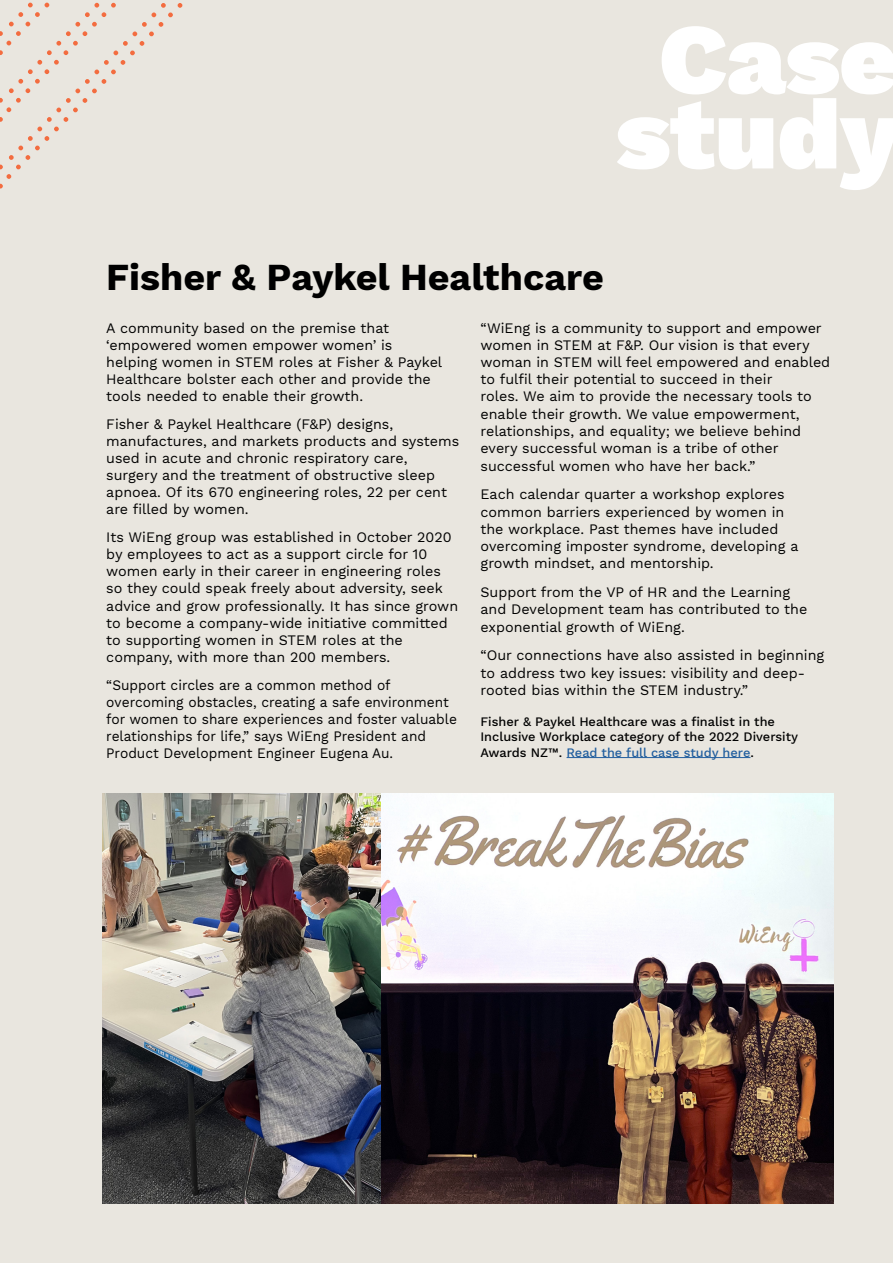
<style>
.page{position:relative;width:893px;height:1263px;background:#e9e6df}
.page>*{position:absolute;margin:0;border:0;box-sizing:border-box;transform-origin:0 0}
.t1{font:900 100.5px/75px "Work Sans";color:#fff;text-align:center}
.t2{font:700 37.5px "Work Sans";color:#000}
.t3{font:14.25px/17.1px "Work Sans";color:#000}
.t4{font:14.25px/17.1px "Work Sans";color:#000;scale:.96 1}
.t5{font:500 12.75px/15.3px "Work Sans";color:#000}
.s1{color:#215e9e}
</style>
<div class="page">
<svg style="left:0;top:3px;width:182px;height:185px"></svg>
<hr style="left:567px;top:757px;width:183px;height:1px;background:#215e9e">
<img style="left:381px;top:794px;width:452px;height:409px">
<img style="left:102px;top:794px;width:279px;height:409px">
<h1 class="t1" style="left:616px;top:27px;width:285px">Case study</h1>
<h2 class="t2" style="left:106px;top:256px;width:499px">Fisher &amp; Paykel Healthcare</h2>
<p class="t3" style="left:106px;top:320px;width:337px">A community based on the premise that ‘empowered women empower women’ is helping women in STEM roles at Fisher &amp; Paykel Healthcare bolster each other and provide the tools needed to enable their growth.</p>
<p class="t3" style="left:106px;top:416px;width:354px">Fisher &amp; Paykel Healthcare (F&amp;P) designs, manufactures, and markets products and systems used in acute and chronic respiratory care, surgery and the treatment of obstructive sleep apnoea. Of its 670 engineering roles, 22 per cent are filled by women.</p>
<p class="t3" style="left:106px;top:529px;width:353px">Its WiEng group was established in October 2020 by employees to act as a support circle for 10 women early in their career in engineering roles so they could speak freely about adversity, seek advice and grow professionally. It has since grown to become a company-wide initiative committed to supporting women in STEM roles at the company, with more than 200 members.</p>
<p class="t4" style="left:106px;top:677px;width:367px">“Support circles are a common method of overcoming obstacles, creating a safe environment for women to share experiences and foster valuable relationships for life,” says WiEng President and Product Development Engineer Eugena Au.</p>
<p class="t3" style="left:480px;top:320px;width:351px">“WiEng is a community to support and empower women in STEM at F&amp;P. Our vision is that every woman in STEM will feel empowered and enabled to fulfil their potential to succeed in their<br>roles. We aim to provide the necessary tools to enable their growth. We value empowerment, relationships, and equality; we believe behind every successful woman is a tribe of other successful women who have her back.”</p>
<p class="t3" style="left:480px;top:486px;width:320px">Each calendar quarter a workshop explores common barriers experienced by women in the workplace. Past themes have included overcoming imposter syndrome, developing a growth mindset, and mentorship.</p>
<p class="t3" style="left:480px;top:584px;width:328px">Support from the VP of HR and the Learning and Development team has contributed to the exponential growth of WiEng.</p>
<p class="t3" style="left:480px;top:647px;width:345px">“Our connections have also assisted in beginning to address two key issues: visibility and deep&shy;rooted bias within the STEM industry.”</p>
<p class="t5" style="left:480px;top:715px;width:319px">Fisher &amp; Paykel Healthcare was a finalist in the<br>Inclusive Workplace category of the 2022 Diversity<br>Awards NZ™. <span class="s1">Read the full case study here</span>.</p>
</div>
